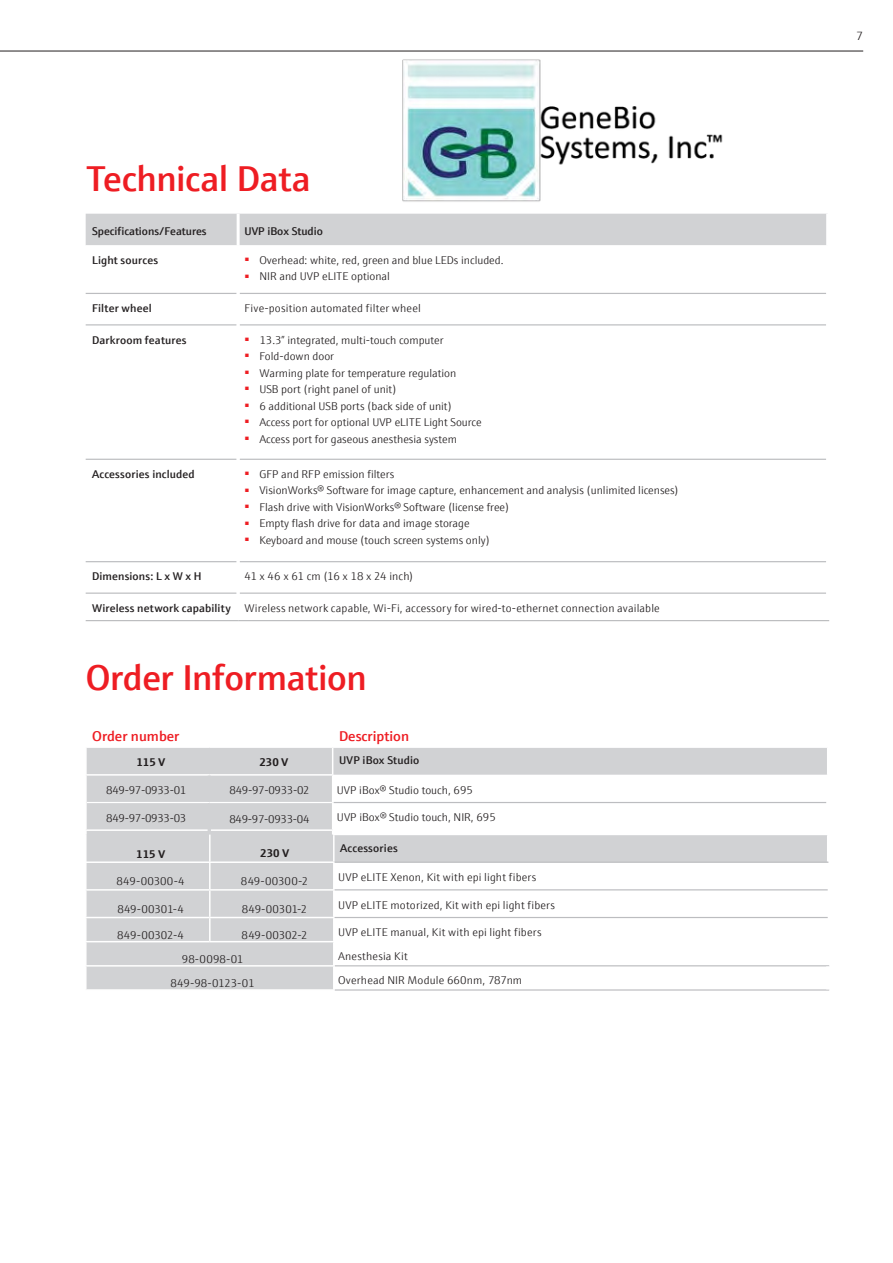
<style>
.page{position:relative;width:893px;height:1263px;background:#fff}
.page>*{position:absolute;margin:0;border:0;box-sizing:border-box;transform-origin:0 0}
.Innenseiten_Überschr{font:600 36px "E+H Sans";letter-spacing:-.01em;color:#ee1d23}
.Tabelle_Zwischenüber{font:600 14.25px "E+H Sans";color:#ee1d23}
.t1{font:300 12px "E+H Sans";color:#231f20}
.Copytext_Tabelle{font:300 11.25px "E+H Sans";color:#231f20}
.Copytext_Tabelle-2{font:600 11.25px "E+H Sans";letter-spacing:.015em;color:#231f20}
.Copytext_Tabelle-3{font:300 11.25px "E+H Sans";letter-spacing:-.03em;color:#231f20}
.Headline_Tabelle{font:600 11.25px "E+H Sans";color:#231f20}
.Tabelle_Fliesstext_7{font:600 11.25px "E+H Sans";letter-spacing:.015em;color:#231f20}
.Innenseiten_Zwischen{font:700 11.25px "E+H Sans";color:#231f20}
.Copytext_Tabelle-4{font:300 11.25px "E+H Sans";letter-spacing:-.02em;color:#231f20}
.Copytext_Tabelle-5{font:300 11.25px "E+H Sans";letter-spacing:.02em;color:#231f20}
</style>
<div class="page">
<div style="left:87px;top:748px;width:245px;height:86px;background:#d1d2d4"></div>
<hr style="left:87px;top:802px;width:122px;height:1px;background:#fff">
<hr style="left:85px;top:774px;width:124px;height:2px;background:#fff">
<hr style="left:209px;top:774px;width:124px;height:2px;background:#fff">
<hr style="left:85px;top:829px;width:123px;height:2px;background:#fff">
<hr style="left:211px;top:829px;width:122px;height:2px;background:#fff">
<hr style="left:208px;top:776px;width:3px;height:26px;background:#d1d2d4">
<hr style="left:208px;top:803px;width:3px;height:27px;background:#d1d2d4">
<hr style="left:208px;top:830px;width:3px;height:28px;background:#d1d2d4">
<hr style="left:209px;top:802px;width:123px;height:1px;background:#fff">
<div style="left:87px;top:834px;width:246px;height:155px;background:#d1d2d4"></div>
<svg style="left:335px;top:890px;width:493px;height:77px"></svg>
<hr style="left:335px;top:965px;width:494px;height:1px;background:#bcbdc0">
<hr style="left:335px;top:989px;width:494px;height:1px;background:#bcbdc0">
<svg style="left:332px;top:748px;width:496px;height:114px"></svg>
<hr style="left:826px;top:966px;width:3px;height:23px;background:#fff">
<hr style="left:85px;top:965px;width:125px;height:1px;background:#fff">
<hr style="left:210px;top:965px;width:125px;height:1px;background:#fff">
<hr style="left:209px;top:834px;width:2px;height:27px;background:#fff">
<hr style="left:333px;top:835px;width:2px;height:26px;background:#fff">
<hr style="left:209px;top:861px;width:126px;height:2px;background:#fff">
<hr style="left:209px;top:863px;width:2px;height:26px;background:#fff">
<hr style="left:85px;top:889px;width:125px;height:2px;background:#fff">
<hr style="left:210px;top:889px;width:125px;height:2px;background:#fff">
<hr style="left:209px;top:891px;width:2px;height:26px;background:#fff">
<hr style="left:85px;top:917px;width:125px;height:1px;background:#fff">
<hr style="left:210px;top:917px;width:125px;height:1px;background:#fff">
<hr style="left:209px;top:918px;width:2px;height:23px;background:#fff">
<hr style="left:85px;top:941px;width:125px;height:1px;background:#fff">
<hr style="left:210px;top:941px;width:125px;height:1px;background:#fff">
<hr style="left:335px;top:862px;width:493px;height:1px;background:#bcbdc0">
<hr style="left:335px;top:889px;width:493px;height:1px;background:#bcbdc0">
<hr style="left:335px;top:917px;width:493px;height:1px;background:#bcbdc0">
<div style="left:86px;top:214px;width:740px;height:31px;background:#d1d2d4"></div>
<svg style="left:86px;top:292px;width:740px;height:1px"></svg>
<hr style="left:86px;top:293px;width:151px;height:1px;background:#bcbdc0">
<hr style="left:240px;top:293px;width:586px;height:1px;background:#bcbdc0">
<hr style="left:86px;top:324px;width:151px;height:1px;background:#bcbdc0">
<hr style="left:240px;top:324px;width:586px;height:1px;background:#bcbdc0">
<hr style="left:86px;top:459px;width:151px;height:1px;background:#bcbdc0">
<hr style="left:240px;top:459px;width:586px;height:1px;background:#bcbdc0">
<hr style="left:86px;top:561px;width:151px;height:1px;background:#bcbdc0">
<hr style="left:240px;top:561px;width:586px;height:1px;background:#bcbdc0">
<hr style="left:86px;top:592px;width:151px;height:2px;background:#bcbdc0">
<hr style="left:240px;top:592px;width:586px;height:2px;background:#bcbdc0">
<hr style="left:86px;top:620px;width:152px;height:1px;background:#bcbdc0">
<hr style="left:238px;top:620px;width:591px;height:1px;background:#bcbdc0">
<hr style="left:237px;top:214px;width:3px;height:31px;background:#fff">
<hr style="left:237px;top:245px;width:3px;height:48px;background:#fff">
<hr style="left:0;top:51px;width:863px;height:1px;background:#231f20">
<hr style="left:85px;top:861px;width:125px;height:2px;background:#fff">
<img style="left:402px;top:59px;width:321px;height:143px">
<p class="Innenseiten_Überschr" style="left:86px;top:151px;width:227px">Technical Data</p>
<p class="Headline_Tabelle" style="left:92px;top:223px;width:116px">Specifications/Features</p>
<p class="Headline_Tabelle" style="left:244px;top:223px;width:80px">UVP iBox Studio</p>
<p class="Copytext_Tabelle-2" style="left:92px;top:251px;width:68px">Light sources</p>
<p class="Copytext_Tabelle" style="left:244px;top:252px;width:261px"><sup>■</sup> Overhead: white, red, green and blue LEDs included.</p>
<p class="Copytext_Tabelle" style="left:244px;top:268px;width:147px"><sup>■</sup> NIR and UVP eLITE optional</p>
<p class="Copytext_Tabelle-2" style="left:92px;top:300px;width:61px">Filter wheel</p>
<p class="Copytext_Tabelle" style="left:244px;top:300px;width:178px">Five-position automated filter wheel</p>
<p class="Copytext_Tabelle-2" style="left:92px;top:331px;width:96px">Darkroom features</p>
<p class="Copytext_Tabelle" style="left:244px;top:331px;width:201px"><sup>■</sup> 13.3” integrated, multi-touch computer</p>
<p class="Copytext_Tabelle" style="left:244px;top:348px;width:91px"><sup>■</sup> Fold-down door</p>
<p class="Copytext_Tabelle" style="left:244px;top:364px;width:213px"><sup>■</sup> Warming plate for temperature regulation</p>
<p class="Copytext_Tabelle" style="left:244px;top:381px;width:153px"><sup>■</sup> USB port (right panel of unit)</p>
<p class="Copytext_Tabelle" style="left:244px;top:397px;width:209px"><sup>■</sup> 6 additional USB ports (back side of unit)</p>
<p class="Copytext_Tabelle" style="left:244px;top:414px;width:239px"><sup>■</sup> Access port for optional UVP eLITE Light Source</p>
<p class="Copytext_Tabelle" style="left:244px;top:430px;width:214px"><sup>■</sup> Access port for gaseous anesthesia system</p>
<p class="Copytext_Tabelle-2" style="left:92px;top:465px;width:104px">Accessories included</p>
<p class="Copytext_Tabelle" style="left:244px;top:466px;width:151px"><sup>■</sup> GFP and RFP emission filters</p>
<p class="Copytext_Tabelle" style="left:244px;top:482px;width:436px"><sup>■</sup> VisionWorks® Software for image capture, enhancement and analysis (unlimited licenses)</p>
<p class="Copytext_Tabelle" style="left:244px;top:499px;width:266px"><sup>■</sup> Flash drive with VisionWorks® Software (license free)</p>
<p class="Copytext_Tabelle" style="left:244px;top:515px;width:227px"><sup>■</sup> Empty flash drive for data and image storage</p>
<p class="Copytext_Tabelle" style="left:244px;top:532px;width:247px"><sup>■</sup> Keyboard and mouse (touch screen systems only)</p>
<p class="Copytext_Tabelle-2" style="left:92px;top:568px;width:111px">Dimensions: L x W x H</p>
<p class="Copytext_Tabelle" style="left:244px;top:568px;width:170px">41 x 46 x 61 cm (16 x 18 x 24 inch)</p>
<p class="Copytext_Tabelle-2" style="left:92px;top:599px;width:140px">Wireless network capability</p>
<p class="Copytext_Tabelle" style="left:244px;top:600px;width:417px">Wireless network capable, Wi-Fi, accessory for wired-to-ethernet connection available</p>
<p class="Innenseiten_Überschr" style="left:86px;top:650px;width:283px">Order Information</p>
<p class="Tabelle_Zwischenüber" style="left:92px;top:725px;width:89px">Order number</p>
<p class="Tabelle_Zwischenüber" style="left:339px;top:725px;width:72px">Description</p>
<p class="Innenseiten_Zwischen" style="left:136px;top:753px;width:30px">115 V</p>
<p class="Innenseiten_Zwischen" style="left:259px;top:753px;width:30px">230 V</p>
<p class="Tabelle_Fliesstext_7" style="left:339px;top:752px;width:82px">UVP iBox Studio</p>
<p class="Copytext_Tabelle-3" style="left:106px;top:782px;width:82px">849-97-0933-01</p>
<p class="Copytext_Tabelle-3" style="left:230px;top:782px;width:82px">849-97-0933-02</p>
<p class="Copytext_Tabelle" style="left:337px;top:781px;width:138px">UVP iBox® Studio touch, 695</p>
<p class="Copytext_Tabelle-3" style="left:106px;top:809px;width:82px">849-97-0933-03</p>
<p class="Copytext_Tabelle-3" style="left:229px;top:811px;width:82px">849-97-0933-04</p>
<p class="Copytext_Tabelle" style="left:337px;top:809px;width:160px">UVP iBox® Studio touch, NIR, 695</p>
<p class="Innenseiten_Zwischen" style="left:136px;top:845px;width:30px">115 V</p>
<p class="Innenseiten_Zwischen" style="left:260px;top:845px;width:30px">230 V</p>
<p class="Tabelle_Fliesstext_7" style="left:340px;top:839px;width:59px">Accessories</p>
<p class="Copytext_Tabelle" style="left:117px;top:873px;width:70px">849-00300-4</p>
<p class="Copytext_Tabelle" style="left:241px;top:873px;width:69px">849-00300-2</p>
<p class="Copytext_Tabelle" style="left:338px;top:869px;width:200px">UVP eLITE Xenon, Kit with epi light fibers</p>
<p class="Copytext_Tabelle" style="left:117px;top:900px;width:68px">849-00301-4</p>
<p class="Copytext_Tabelle" style="left:242px;top:900px;width:67px">849-00301-2</p>
<p class="Copytext_Tabelle" style="left:338px;top:896px;width:218px">UVP eLITE motorized, Kit with epi light fibers</p>
<p class="Copytext_Tabelle" style="left:117px;top:926px;width:68px">849-00302-4</p>
<p class="Copytext_Tabelle" style="left:242px;top:926px;width:68px">849-00302-2</p>
<p class="Copytext_Tabelle" style="left:338px;top:924px;width:205px">UVP eLITE manual, Kit with epi light fibers</p>
<p class="Copytext_Tabelle" style="left:182px;top:951px;width:63px">98-0098-01</p>
<p class="Copytext_Tabelle-5" style="left:338px;top:948px;width:71px">Anesthesia Kit</p>
<p class="Copytext_Tabelle-4" style="left:170px;top:975px;width:86px">849-98-0123-01</p>
<p class="Copytext_Tabelle" style="left:338px;top:972px;width:186px">Overhead NIR Module 660nm, 787nm</p>
<p class="t1" style="left:856px;top:27px;width:8px">7</p>
</div>
